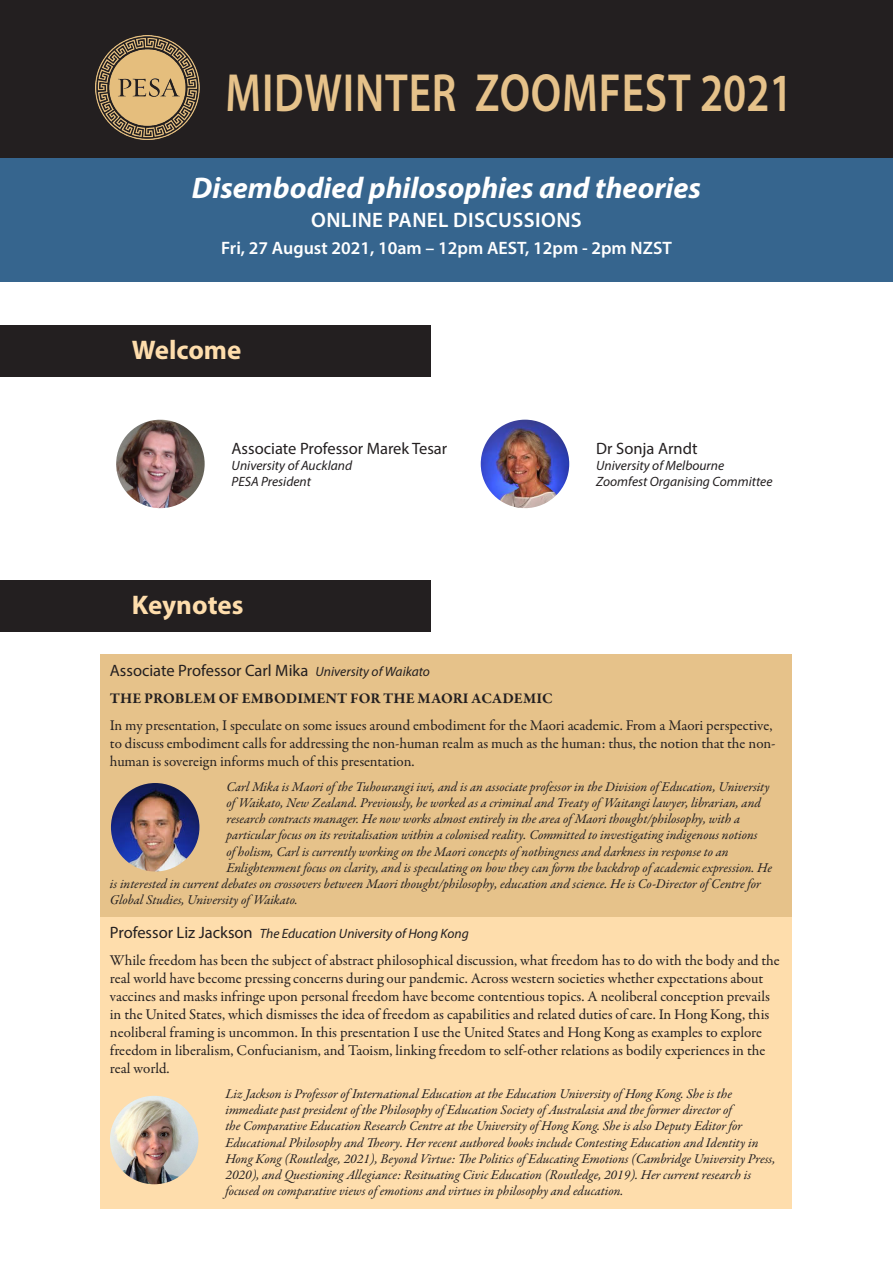
<style>
.page{position:relative;width:893px;height:1263px;background:#fff}
.page>*{position:absolute;margin:0;border:0;box-sizing:border-box;transform-origin:0 0}
.t1{font:600 54px "Myriad Pro";letter-spacing:.02em;color:#e6c28a;scale:.8 1}
.t2{font:italic 700 30px "Myriad Pro";color:#fff}
.t3{font:700 27px "Myriad Pro";color:#feddac}
.t4{font:600 21px "Myriad Pro";letter-spacing:.02em;color:#fff}
.t5{font:600 18px "Myriad Pro";color:#fff}
.t6{font:16.5px "Myriad Pro";color:#231f20}
.t7{font:15px/18px "Garamond Premr Pro";color:#231f20}
.t8{font:700 15px "Garamond Premr Pro";letter-spacing:.005em;color:#231f20}
.t9{font:italic 13.5px/16.2px "Garamond Premr Pro";letter-spacing:-.005em;color:#231f20}
.t10{font:italic 13.5px "Myriad Pro";color:#231f20}
.s1{font-style:italic;font-size:13.5px}
.s2{font-style:normal;font-size:16.5px}
</style>
<div class="page">
<div style="left:0;top:139px;width:893px;height:143px;background:#36658e"></div>
<div style="left:0;top:0;width:893px;height:157px;background:#231f20"></div>
<img style="left:96px;top:36px;width:103px;height:103px">
<div style="left:101px;top:916px;width:691px;height:293px;background:#feddac"></div>
<div style="left:101px;top:654px;width:691px;height:263px;background:#e6c28a"></div>
<img style="left:111px;top:783px;width:88px;height:88px;border-radius:44px">
<img style="left:110px;top:1096px;width:88px;height:88px;border-radius:44px">
<img style="left:116px;top:420px;width:89px;height:88px;border-radius:44px">
<img style="left:481px;top:420px;width:88px;height:88px;border-radius:44px">
<div style="left:0;top:581px;width:431px;height:51px;background:#231f20"></div>
<div style="left:0;top:325px;width:431px;height:51px;background:#231f20"></div>
<p class="t1" style="left:225px;top:58px;width:711px">MIDWINTER ZOOMFEST 2021</p>
<p class="t2" style="left:192px;top:168px;width:511px">Disembodied philosophies and theories</p>
<p class="t4" style="left:311px;top:207px;width:272px">ONLINE PANEL DISCUSSIONS</p>
<p class="t5" style="left:221px;top:236px;width:452px">Fri, 27 August 2021, 10am – 12pm AEST, 12pm - 2pm NZST</p>
<p class="t3" style="left:132px;top:332px;width:111px">Welcome</p>
<p class="t6" style="left:232px;top:438px;width:217px">Associate Professor Marek Tesar</p>
<p class="t10" style="left:232px;top:457px;width:122px">University of Auckland</p>
<p class="t10" style="left:232px;top:473px;width:81px">PESA President</p>
<p class="t3" style="left:132px;top:588px;width:113px">Keynotes</p>
<p class="t6" style="left:596px;top:438px;width:103px">Dr Sonja Arndt</p>
<p class="t10" style="left:596px;top:457px;width:129px">University of Melbourne</p>
<p class="t10" style="left:596px;top:473px;width:178px">Zoomfest Organising Committee</p>
<p class="t6" style="left:110px;top:660px;width:322px">Associate Professor Carl Mika <span class="s1">University of Waikato</span></p>
<p class="t8" style="left:110px;top:689px;width:444px">THE PROBLEM OF EMBODIMENT FOR THE MAORI ACADEMIC</p>
<p class="t7" style="left:110px;top:716px;width:667px">In my presentation, I speculate on some issues around embodiment for the Maori academic. From a Maori perspective, to discuss embodiment calls for addressing the non-human realm as much as the human: thus, the notion that the non&shy;human is sovereign informs much of this presentation.</p>
<p class="t9" style="left:226px;top:779px;width:545px">Carl Mika is Maori of the Tuhourangi iwi, and is an associate professor in the Division of Education, University</p>
<p class="t9" style="left:226px;top:795px;width:536px">of Waikato, New Zealand. Previously, he worked as a criminal and Treaty of Waitangi lawyer, librarian, and</p>
<p class="t9" style="left:226px;top:811px;width:515px">research contracts manager. He now works almost entirely in the area of Maori thought/philosophy, with a</p>
<p class="t9" style="left:226px;top:828px;width:533px">particular focus on its revitalisation within a colonised reality. Committed to investigating indigenous notions</p>
<p class="t9" style="left:226px;top:844px;width:504px">of holism, Carl is currently working on the Maori concepts of nothingness and darkness in response to an</p>
<p class="t9" style="left:226px;top:860px;width:547px">Enlightenment focus on clarity, and is speculating on how they can form the backdrop of academic expression. He</p>
<p class="t9" style="left:110px;top:876px;width:652px">is interested in current debates on crossovers between Maori thought/philosophy, education and science. He is Co-Director of Centre for</p>
<p class="t9" style="left:110px;top:892px;width:189px">Global Studies, University of Waikato.</p>
<p class="t10" style="left:110px;top:925px;width:360px"><span class="s2">Professor Liz Jackson</span> The Education University of Hong Kong</p>
<p class="t7" style="left:110px;top:951px;width:671px">While freedom has been the subject of abstract philosophical discussion, what freedom has to do with the body and the real world have become pressing concerns during our pandemic. Across western societies whether expectations about vaccines and masks infringe upon personal freedom have become contentious topics. A neoliberal conception prevails in the United States, which dismisses the idea of freedom as capabilities and related duties of care. In Hong Kong, this neoliberal framing is uncommon. In this presentation I use the United States and Hong Kong as examples to explore freedom in liberalism, Confucianism, and Taoism, linking freedom to self-other relations as bodily experiences in the real world.</p>
<p class="t9" style="left:225px;top:1086px;width:551px">Liz Jackson is Professor of International Education at the Education University of Hong Kong. She is the immediate past president of the Philosophy of Education Society of Australasia and the former director of<br>the Comparative Education Research Centre at the University of Hong Kong. She is also Deputy Editor for Educational Philosophy and Theory. Her recent authored books include Contesting Education and Identity in Hong Kong (Routledge, 2021), Beyond Virtue: The Politics of Educating Emotions (Cambridge University Press, 2020), and Questioning Allegiance: Resituating Civic Education (Routledge, 2019). Her current research is focused on comparative views of emotions and virtues in philosophy and education.</p>
</div>
